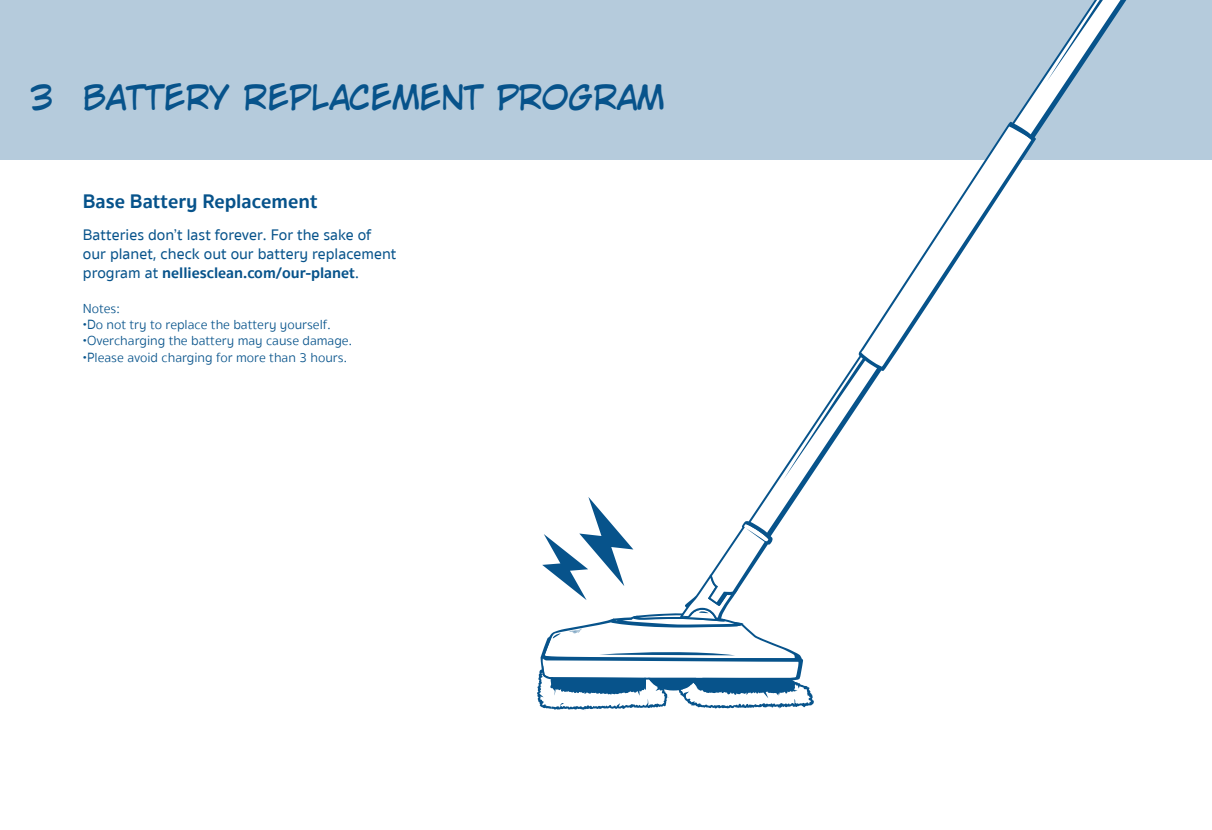
<style>
.page{position:relative;width:1212px;height:830px;background:#fff}
.page>*{position:absolute;margin:0;border:0;box-sizing:border-box;transform-origin:0 0}
.t1{font:33.75px "CC Wild Words Roman";color:#07538b}
.t2{font:700 20.25px "Sukhumvit Set";color:#07538b}
.t3{font:500 15.75px/18.9px "Sukhumvit Set";color:#07538b}
.t4{font:300 13.5px "Sukhumvit Set";color:#07538b}
.s1{font-weight:700}
</style>
<div class="page">
<div style="left:0;top:0;width:1212px;height:159px;background:#b5cbdc"></div>
<svg style="left:537px;top:358px;width:344px;height:352px"></svg>
<svg style="left:858px;top:122px;width:178px;height:249px"></svg>
<svg style="left:1010px;top:0;width:117px;height:141px"></svg>
<h1 class="t1" style="left:30px;top:82px;width:636px">3 BATTERY REPLACEMENT PROGRAM</h1>
<h2 class="t2" style="left:83px;top:186px;width:236px">Base Battery Replacement</h2>
<p class="t3" style="left:83px;top:226px;width:315px">Batteries don’t last forever. For the sake of our planet, check out our battery replacement program at <span class="s1">nelliesclean.com/our-planet</span>.</p>
<p class="t4" style="left:83px;top:299px;width:38px">Notes:</p>
<p class="t4" style="left:83px;top:315px;width:249px">•Do not try to replace the battery yourself.</p>
<p class="t4" style="left:83px;top:331px;width:270px">•Overcharging the battery may cause damage.</p>
<p class="t4" style="left:83px;top:347px;width:265px">•Please avoid charging for more than 3 hours.</p>
</div>
